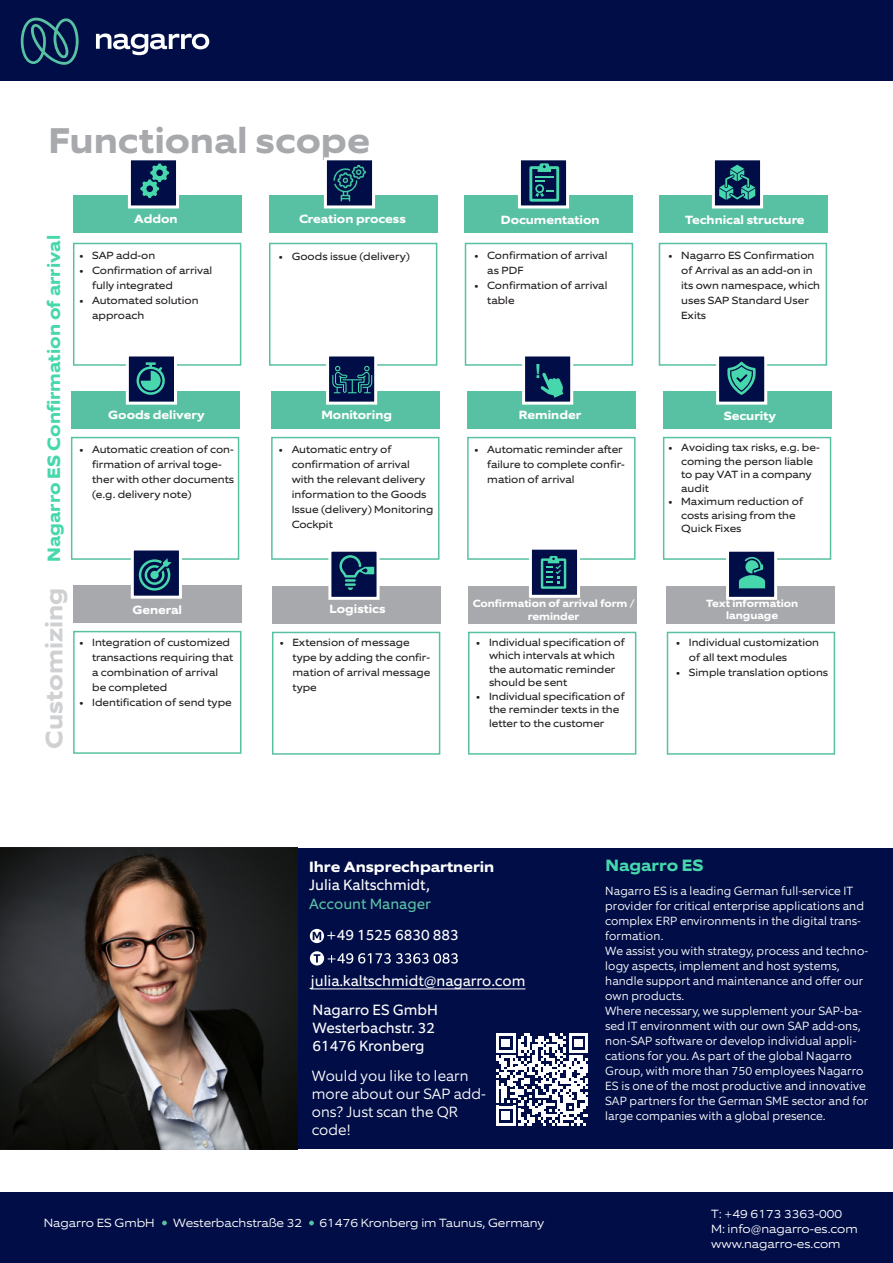
<style>
.page{position:relative;width:893px;height:1263px;background:#fff}
.page>*{position:absolute;margin:0;border:0;box-sizing:border-box;transform-origin:0 0}
.t1{font:700 36px "Equip Extended";color:#a8a9ad}
.t2{font:700 19.95px "Arial";color:#47d7ac}
.t3{font:700 18px "Equip Extended";color:#47d7ac}
.t4{font:700 16.5px "Equip Extended";color:#47d7ac}
.t5{font:15px/28.3px "Equip";color:#fff}
.t6{font:300 15px/18px "Equip";color:#fff}
.t7{font:700 15px "Equip Extended";color:#fff}
.t8{font:15px "Equip";color:#5ac1a4}
.t9{font:300 12px/15px "Equip";color:#fff}
.t10{font:300 12px/15px "Equip Extended";color:#fff}
.t11{font:700 12px "Equip Extended";color:#fff}
.t12{font:10.5px/15px "Equip Extended";color:#231f20}
.t13{font:700 10.5px/12px "Equip Extended";color:#fff;text-align:center}
.s1{font-size:24px;color:#cfd0d2}
</style>
<div class="page">
<div style="left:0;top:1193px;width:893px;height:70px;background:#000d46"></div>
<div style="left:0;top:0;width:893px;height:80px;background:#000d46"></div>
<svg style="left:20px;top:18px;width:59px;height:47px"></svg>
<svg style="left:96px;top:33px;width:114px;height:22px"></svg>
<svg style="left:162px;top:1220px;width:5px;height:5px"></svg>
<svg style="left:309px;top:1220px;width:5px;height:5px"></svg>
<div style="left:0;top:848px;width:893px;height:301px;background:#000d46"></div>
<svg style="left:310px;top:929px;width:14px;height:14px"></svg>
<svg style="left:310px;top:951px;width:148px;height:14px"></svg>
<hr style="left:311px;top:988px;width:214px;height:1px;background:#fff">
<img style="left:0;top:847px;width:298px;height:303px">
<div style="left:271px;top:437px;width:168px;height:123px;border:2px solid #59c1a3"></div>
<div style="left:71px;top:437px;width:168px;height:123px;border:2px solid #59c1a3"></div>
<div style="left:467px;top:437px;width:169px;height:123px;border:2px solid #59c1a3"></div>
<div style="left:663px;top:437px;width:168px;height:123px;border:2px solid #59c1a3"></div>
<div style="left:73px;top:243px;width:168px;height:123px;border:2px solid #59c1a3"></div>
<div style="left:269px;top:243px;width:168px;height:123px;border:2px solid #59c1a3"></div>
<div style="left:272px;top:632px;width:168px;height:123px;border:2px solid #59c1a3"></div>
<div style="left:468px;top:632px;width:168px;height:123px;border:2px solid #59c1a3"></div>
<div style="left:667px;top:632px;width:168px;height:123px;border:2px solid #59c1a3"></div>
<div style="left:73px;top:631px;width:168px;height:123px;border:2px solid #59c1a3"></div>
<div style="left:465px;top:243px;width:168px;height:123px;border:2px solid #59c1a3"></div>
<div style="left:659px;top:243px;width:168px;height:123px;border:2px solid #59c1a3"></div>
<div style="left:73px;top:195px;width:168px;height:37px;background:#59c1a3"></div>
<div style="left:269px;top:195px;width:168px;height:37px;background:#59c1a3"></div>
<div style="left:465px;top:195px;width:168px;height:37px;background:#59c1a3"></div>
<div style="left:659px;top:195px;width:169px;height:37px;background:#59c1a3"></div>
<div style="left:272px;top:587px;width:168px;height:37px;background:#a8a9ad"></div>
<div style="left:667px;top:587px;width:168px;height:37px;background:#a8a9ad"></div>
<div style="left:468px;top:587px;width:168px;height:37px;background:#a8a9ad"></div>
<div style="left:271px;top:391px;width:168px;height:37px;background:#59c1a3"></div>
<div style="left:71px;top:391px;width:168px;height:37px;background:#59c1a3"></div>
<div style="left:467px;top:391px;width:169px;height:37px;background:#59c1a3"></div>
<div style="left:663px;top:391px;width:168px;height:37px;background:#59c1a3"></div>
<div style="left:73px;top:585px;width:168px;height:37px;background:#a8a9ad"></div>
<div style="left:128px;top:157px;width:51px;height:51px;background:#000d46;border:3px solid #fff"></div>
<div style="left:326px;top:353px;width:51px;height:52px;background:#000d46;border:3px solid #fff"></div>
<div style="left:126px;top:353px;width:51px;height:52px;background:#000d46;border:3px solid #fff"></div>
<div style="left:328px;top:549px;width:52px;height:51px;background:#000d46;border:3px solid #fff"></div>
<div style="left:726px;top:549px;width:51px;height:51px;background:#000d46;border:3px solid #fff"></div>
<div style="left:324px;top:157px;width:51px;height:51px;background:#000d46;border:3px solid #fff"></div>
<div style="left:522px;top:353px;width:51px;height:52px;background:#000d46;border:3px solid #fff"></div>
<div style="left:529px;top:547px;width:51px;height:51px;background:#000d46;border:3px solid #fff"></div>
<div style="left:518px;top:157px;width:51px;height:51px;background:#000d46;border:3px solid #fff"></div>
<div style="left:716px;top:353px;width:51px;height:52px;background:#000d46;border:3px solid #fff"></div>
<div style="left:712px;top:157px;width:51px;height:51px;background:#000d46;border:3px solid #fff"></div>
<div style="left:131px;top:547px;width:51px;height:52px;background:#000d46;border:3px solid #fff"></div>
<img style="left:334px;top:165px;width:32px;height:36px">
<svg style="left:140px;top:163px;width:29px;height:35px"></svg>
<svg style="left:529px;top:163px;width:30px;height:39px"></svg>
<svg style="left:719px;top:165px;width:36px;height:35px"></svg>
<svg style="left:332px;top:366px;width:40px;height:27px"></svg>
<svg style="left:540px;top:373px;width:24px;height:25px"></svg>
<svg style="left:727px;top:362px;width:29px;height:33px"></svg>
<svg style="left:541px;top:556px;width:25px;height:33px"></svg>
<svg style="left:739px;top:557px;width:26px;height:31px"></svg>
<svg style="left:339px;top:555px;width:35px;height:35px"></svg>
<svg style="left:136px;top:362px;width:29px;height:33px"></svg>
<svg style="left:139px;top:558px;width:33px;height:33px"></svg>
<svg style="left:496px;top:1033px;width:92px;height:92px"></svg>
<h1 class="t1" style="left:49px;top:118px;width:323px">Functional scope</h1>
<p class="t11" style="left:134px;top:211px;width:45px">Addon</p>
<p class="t11" style="left:299px;top:211px;width:108px">Creation process</p>
<p class="t11" style="left:501px;top:213px;width:100px">Documentation</p>
<p class="t11" style="left:685px;top:213px;width:121px">Technical structure</p>
<h3 class="t3" style="left:42px;top:748px;width:515px;rotate:-90deg"><span class="s1">Customizing</span> Nagarro ES Confirmation of arrival</h3>
<p class="t12" style="left:79px;top:248px;width:77px">• SAP add-on</p>
<p class="t12" style="left:92px;top:263px;width:122px;text-indent:-13px">• Confirmation of arrival fully integrated</p>
<p class="t12" style="left:92px;top:293px;width:108px;text-indent:-13px">• Automated solution approach</p>
<p class="t12" style="left:279px;top:249px;width:133px">• Goods issue (delivery)</p>
<p class="t11" style="left:108px;top:407px;width:98px">Goods delivery</p>
<p class="t11" style="left:321px;top:407px;width:72px">Monitoring</p>
<p class="t12" style="left:92px;top:442px;width:144px;text-indent:-13px">• Automatic creation of con&shy;firmation of arrival toge&shy;ther with other documents (e.g. delivery note)</p>
<p class="t12" style="left:292px;top:442px;width:143px;text-indent:-13px">• Automatic entry of confirmation of arrival with the relevant delivery information to the Goods<br>Issue (delivery) Monitoring<br>Cockpit</p>
<p class="t12" style="left:487px;top:248px;width:122px;text-indent:-13px">• Confirmation of arrival as PDF</p>
<p class="t12" style="left:487px;top:278px;width:122px;text-indent:-13px">• Confirmation of arrival table</p>
<h2 class="t2" style="left:534px;top:360px;width:8px">!</h2>
<p class="t11" style="left:519px;top:407px;width:64px">Reminder</p>
<p class="t12" style="left:487px;top:442px;width:139px;text-indent:-13px">• Automatic reminder after failure to complete confir&shy;mation of arrival</p>
<p class="t12" style="left:681px;top:248px;width:140px;text-indent:-13px">• Nagarro ES Confirmation of Arrival as an add-on in its own namespace, which uses SAP Standard User<br>Exits</p>
<p class="t11" style="left:724px;top:408px;width:54px">Security</p>
<p class="t12" style="left:681px;top:441px;width:140px;line-height:13.5px;text-indent:-13px">• Avoiding tax risks, e.g. be&shy;coming the person liable to pay VAT in a company audit</p>
<p class="t12" style="left:681px;top:495px;width:123px;line-height:13.5px;text-indent:-13px">• Maximum reduction of costs arising from the<br>Quick Fixes</p>
<p class="t11" style="left:132px;top:602px;width:51px">General</p>
<p class="t12" style="left:92px;top:635px;width:142px;text-indent:-13px">• Integration of customized transactions requiring that a combination of arrival be completed</p>
<p class="t12" style="left:79px;top:695px;width:154px">• Identification of send type</p>
<p class="t11" style="left:329px;top:601px;width:58px">Logistics</p>
<p class="t13" style="left:706px;top:598px;width:94px">Text information language</p>
<p class="t13" style="left:473px;top:597px;width:163px;line-height:12.6px">Confirmation of arrival form / reminder</p>
<p class="t12" style="left:293px;top:635px;width:139px;text-indent:-13px">• Extension of message type by adding the confir&shy;mation of arrival message type</p>
<p class="t12" style="left:489px;top:635px;width:137px;line-height:13.5px;text-indent:-13px">• Individual specification of which intervals at which the automatic reminder should be sent</p>
<p class="t12" style="left:489px;top:689px;width:137px;line-height:13.5px;text-indent:-13px">• Individual specification of the reminder texts in the letter to the customer</p>
<p class="t12" style="left:689px;top:635px;width:132px;text-indent:-13px">• Individual customization of all text modules</p>
<p class="t12" style="left:676px;top:665px;width:154px">• Simple translation options</p>
<h3 class="t7" style="left:309px;top:857px;width:187px">Ihre Ansprechpartnerin</h3>
<h3 class="t5" style="left:309px;top:871px;width:122px">Julia Kaltschmidt,</h3>
<h3 class="t8" style="left:309px;top:894px;width:123px">Account Manager</h3>
<h3 class="t5" style="left:326px;top:921px;width:134px">+49 1525 6830 883</h3>
<h3 class="t5" style="left:311px;top:967px;width:216px">julia.kaltschmidt@nagarro.com<br>Nagarro ES GmbH</h3>
<h3 class="t5" style="left:313px;top:1018px;width:124px;line-height:18px">Westerbachstr. 32<br>61476 Kronberg</h3>
<h3 class="t6" style="left:312px;top:1066px;width:176px">Would you like to learn more about our SAP add&shy;ons? Just scan the QR code!</h3>
<h3 class="t4" style="left:605px;top:855px;width:100px">Nagarro ES</h3>
<p class="t9" style="left:605px;top:883px;width:265px">Nagarro ES is a leading German full-service IT provider for critical enterprise applications and complex ERP environments in the digital trans&shy;formation.<br>We assist you with strategy, process and techno&shy;logy aspects, implement and host systems, handle support and maintenance and offer our own products.<br>Where necessary, we supplement your SAP-ba&shy;sed IT environment with our own SAP add-ons, non-SAP software or develop individual appli&shy;cations for you. As part of the global Nagarro Group, with more than 750 employees Nagarro ES is one of the most productive and innovative SAP partners for the German SME sector and for large companies with a global presence.</p>
<p class="t10" style="left:44px;top:1215px;width:112px">Nagarro ES GmbH</p>
<p class="t10" style="left:173px;top:1215px;width:130px">Westerbachstraße 32</p>
<p class="t10" style="left:320px;top:1215px;width:226px">61476 Kronberg im Taunus, Germany</p>
<p class="t10" style="left:711px;top:1206px;width:148px">T: +49 6173 3363-000<br>M: info@nagarro-es.com www.nagarro-es.com</p>
</div>
